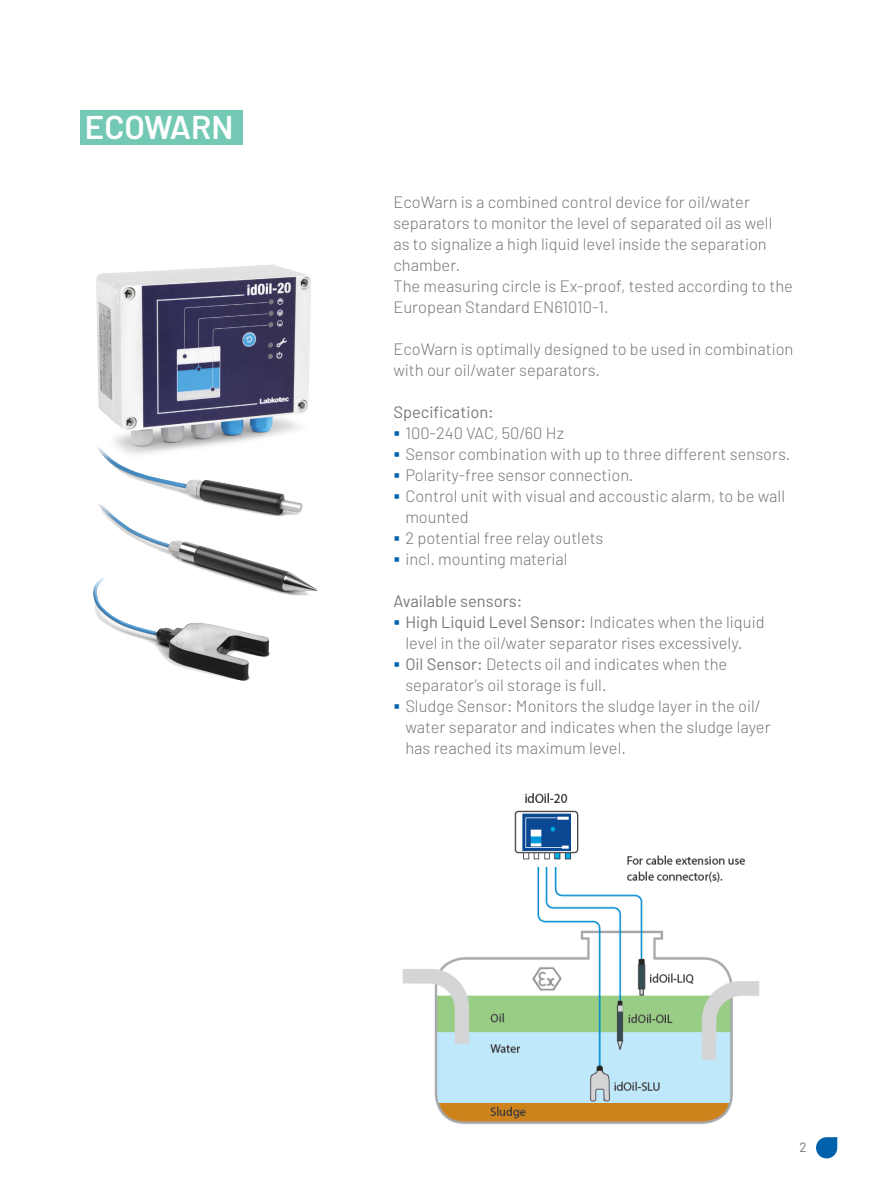
<style>
.page{position:relative;width:893px;height:1188px;background:#fff}
.page>*{position:absolute;margin:0;border:0;box-sizing:border-box;transform-origin:0 0}
.t1{font:600 33px "Barlow";color:#fff}
.Body_Text{font:300 16.5px/21px "Barlow";color:#76787b}
.Body_Text-2{font:16.5px "Barlow";color:#76787b}
.t2{font:13.5px "Barlow";color:#76787b}
.s1{color:#0161ab}
.s2{font-weight:400}
</style>
<div class="page">
<svg style="left:816px;top:1137px;width:21px;height:21px"></svg>
<div style="left:80px;top:110px;width:162px;height:35px;background:#74c9b5"></div>
<img style="left:96px;top:264px;width:215px;height:183px">
<img style="left:97px;top:447px;width:151px;height:56px">
<img style="left:98px;top:503px;width:169px;height:86px">
<img style="left:93px;top:575px;width:91px;height:93px">
<img style="left:402px;top:793px;width:358px;height:332px">
<p class="t1" style="left:85px;top:107px;width:150px">ECOWARN</p>
<p class="Body_Text" style="left:393px;top:191px;width:381px">EcoWarn is a combined control device for oil/water separators to monitor the level of separated oil as well as to signalize a high liquid level inside the separation chamber.</p>
<p class="Body_Text" style="left:393px;top:275px;width:401px">The measuring circle is Ex-proof, tested according to the<br>European Standard EN61010-1.</p>
<p class="Body_Text" style="left:393px;top:338px;width:402px">EcoWarn is optimally designed to be used in combination with our oil/water separators.</p>
<p class="Body_Text-2" style="left:393px;top:402px;width:102px">Specification:</p>
<p class="Body_Text" style="left:393px;top:422px;width:172px"><span class="s1">▪</span> 100-240 VAC, 50/60 Hz</p>
<p class="Body_Text" style="left:393px;top:443px;width:399px"><span class="s1">▪</span> Sensor combination with up to three different sensors.</p>
<p class="Body_Text" style="left:393px;top:464px;width:242px"><span class="s1">▪</span> Polarity-free sensor connection.</p>
<p class="Body_Text" style="left:405px;top:485px;width:381px;text-indent:-12px"><span class="s1">▪</span> Control unit with visual and accoustic alarm, to be wall mounted</p>
<p class="Body_Text" style="left:393px;top:527px;width:212px"><span class="s1">▪</span> 2 potential free relay outlets</p>
<p class="Body_Text" style="left:393px;top:548px;width:176px"><span class="s1">▪</span> incl. mounting material</p>
<p class="Body_Text-2" style="left:393px;top:591px;width:130px">Available sensors:</p>
<p class="Body_Text" style="left:405px;top:611px;width:361px;text-indent:-12px"><span class="s1">▪</span> <span class="s2">High Liquid Level Sensor:</span> Indicates when the liquid level in the oil/water separator rises excessively.</p>
<p class="Body_Text" style="left:405px;top:653px;width:323px;text-indent:-12px"><span class="s1">▪</span> <span class="s2">Oil Sensor:</span> Detects oil and indicates when the separator’s oil storage is full.</p>
<p class="Body_Text" style="left:405px;top:695px;width:367px;text-indent:-12px"><span class="s1">▪</span> Sludge Sensor: Monitors the sludge layer in the oil/ water separator and indicates when the sludge layer has reached its maximum level.</p>
<p class="t2" style="left:800px;top:1139px;width:9px">2</p>
</div>
